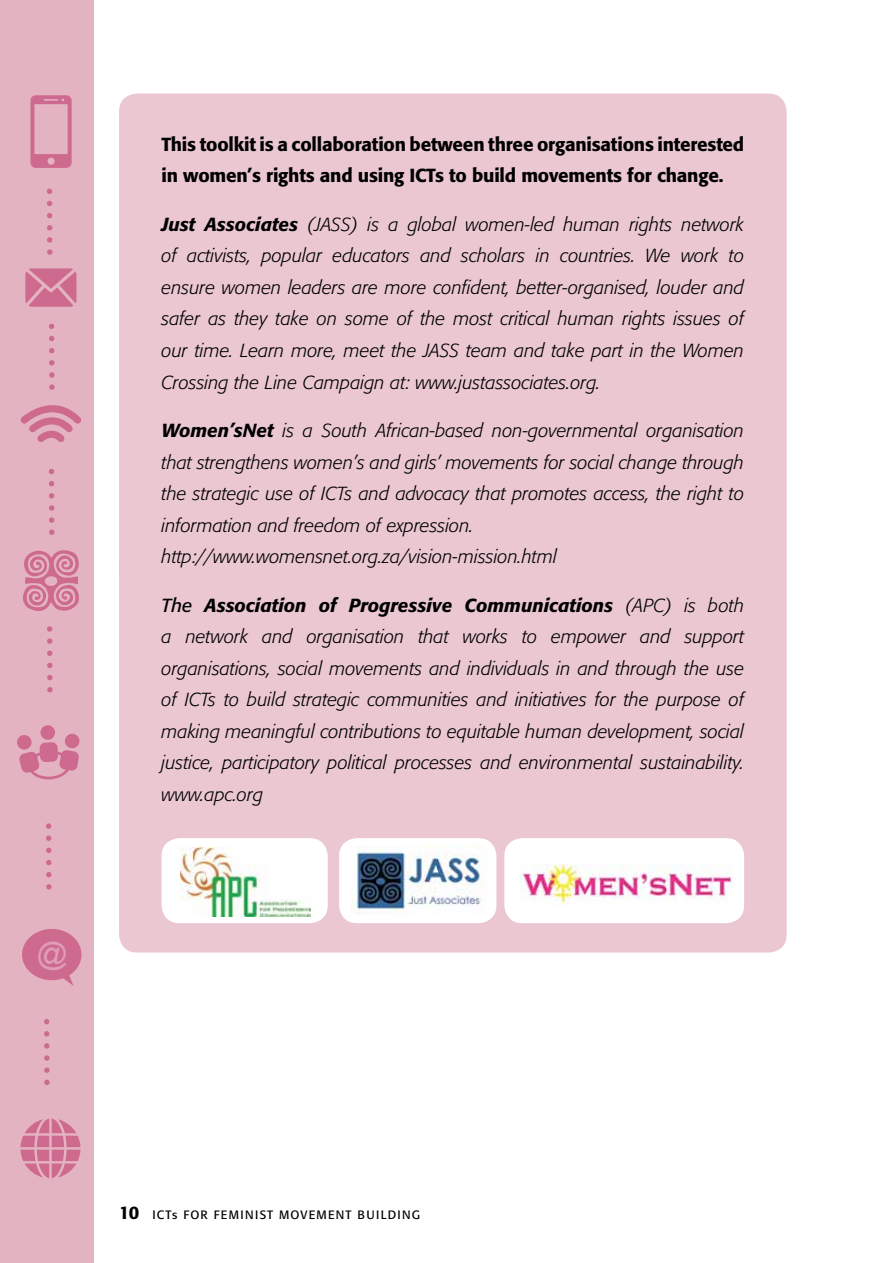
<style>
.page{position:relative;width:893px;height:1263px;background:#fff}
.page>*{position:absolute;margin:0;border:0;box-sizing:border-box;transform-origin:0 0}
.t1{font:30.45px "Arial";color:#fff}
.t2{font:italic 300 18.75px/31.5px "Formata";color:#000;text-align:justify}
.t3{font:500 18.75px/31.5px "Formata";letter-spacing:-.01em;color:#000}
.t4{font:12px "Formata";letter-spacing:.1em;color:#000}
.s1{font-weight:500}
.s2{font-weight:400}
.s3{font-weight:500;font-size:18px}
</style>
<div class="page">
<div style="left:0;top:0;width:94px;height:1263px;background:#e3b3c2"></div>
<svg style="left:30px;top:95px;width:42px;height:73px"></svg>
<svg style="left:25px;top:268px;width:51px;height:39px"></svg>
<svg style="left:20px;top:405px;width:61px;height:37px"></svg>
<div style="left:40px;top:725px;width:15px;height:15px;background:#ce6a8e;border-radius:50%"></div>
<div style="left:17px;top:735px;width:15px;height:15px;background:#ce6a8e;border-radius:50%"></div>
<svg style="left:19px;top:742px;width:60px;height:38px"></svg>
<div style="left:65px;top:733px;width:15px;height:15px;background:#ce6a8e;border-radius:50%"></div>
<svg style="left:22px;top:929px;width:60px;height:57px"></svg>
<svg style="left:20px;top:1118px;width:60px;height:60px"></svg>
<svg style="left:47px;top:189px;width:5px;height:5px"></svg>
<svg style="left:47px;top:201px;width:5px;height:5px"></svg>
<svg style="left:47px;top:213px;width:5px;height:5px"></svg>
<svg style="left:47px;top:225px;width:5px;height:5px"></svg>
<svg style="left:47px;top:237px;width:5px;height:6px"></svg>
<svg style="left:47px;top:249px;width:5px;height:6px"></svg>
<svg style="left:49px;top:324px;width:5px;height:5px"></svg>
<svg style="left:49px;top:336px;width:5px;height:5px"></svg>
<svg style="left:49px;top:348px;width:5px;height:5px"></svg>
<svg style="left:49px;top:360px;width:5px;height:5px"></svg>
<svg style="left:49px;top:372px;width:6px;height:6px"></svg>
<svg style="left:49px;top:384px;width:6px;height:6px"></svg>
<svg style="left:49px;top:469px;width:5px;height:5px"></svg>
<svg style="left:49px;top:481px;width:5px;height:5px"></svg>
<svg style="left:49px;top:493px;width:5px;height:5px"></svg>
<svg style="left:49px;top:505px;width:5px;height:6px"></svg>
<svg style="left:49px;top:517px;width:5px;height:6px"></svg>
<svg style="left:49px;top:529px;width:5px;height:6px"></svg>
<svg style="left:47px;top:626px;width:5px;height:6px"></svg>
<svg style="left:47px;top:638px;width:5px;height:6px"></svg>
<svg style="left:47px;top:651px;width:5px;height:5px"></svg>
<svg style="left:47px;top:663px;width:6px;height:5px"></svg>
<svg style="left:47px;top:675px;width:6px;height:5px"></svg>
<svg style="left:47px;top:687px;width:6px;height:5px"></svg>
<svg style="left:46px;top:823px;width:5px;height:6px"></svg>
<svg style="left:46px;top:835px;width:5px;height:6px"></svg>
<svg style="left:46px;top:848px;width:5px;height:5px"></svg>
<svg style="left:46px;top:860px;width:6px;height:5px"></svg>
<svg style="left:46px;top:872px;width:6px;height:5px"></svg>
<svg style="left:46px;top:884px;width:6px;height:5px"></svg>
<svg style="left:44px;top:1019px;width:5px;height:5px"></svg>
<svg style="left:44px;top:1031px;width:5px;height:5px"></svg>
<svg style="left:44px;top:1043px;width:5px;height:6px"></svg>
<svg style="left:44px;top:1055px;width:6px;height:6px"></svg>
<svg style="left:44px;top:1067px;width:6px;height:6px"></svg>
<svg style="left:44px;top:1080px;width:6px;height:5px"></svg>
<svg style="left:23px;top:550px;width:56px;height:61px"></svg>
<div style="left:119px;top:94px;width:668px;height:858px;background:#eac7d1;border-radius:18px"></div>
<div style="left:162px;top:838px;width:166px;height:85px;background:#fff;border-radius:18px"></div>
<img style="left:180px;top:848px;width:130px;height:69px">
<div style="left:504px;top:838px;width:240px;height:85px;background:#fff;border-radius:18px"></div>
<img style="left:520px;top:865px;width:213px;height:42px">
<div style="left:339px;top:838px;width:157px;height:85px;background:#fff;border-radius:18px"></div>
<img style="left:352px;top:845px;width:135px;height:69px">
<h1 class="t1" style="left:36px;top:933px;width:32px">@</h1>
<p class="t3" style="left:162px;top:128px;width:584px">This toolkit is a collaboration between three organisations interested in women’s rights and using ICTs to build movements for change.</p>
<p class="t2" style="left:162px;top:209px;width:584px"><span class="s1">Just Associates</span> (JASS) is a global women-led human rights network of activists, popular educators and scholars in countries. We work to ensure women leaders are more confident, better-organised, louder and safer as they take on some of the most critical human rights issues of our time. Learn more, meet the JASS team and take part in the Women Crossing the Line Campaign at: www.justassociates.org.</p>
<p class="t2" style="left:162px;top:415px;width:584px;text-align:left"><span class="s1">Women’sNet</span> is a South African-based non-governmental organisation that strengthens women’s and girls’ movements for social change through the strategic use of ICTs and advocacy that promotes access, the right to information and freedom of expression. http://www.womensnet.org.za/vision-mission.html</p>
<p class="t2" style="left:162px;top:589px;width:584px"><span class="s2">The</span> <span class="s1">Association of Progressive Communications</span> (APC) is both a network and organisation that works to empower and support organisations, social movements and individuals in and through the use of ICTs to build strategic communities and initiatives for the purpose of making meaningful contributions to equitable human development, social justice, participatory political processes and environmental sustainability. www.apc.org</p>
<p class="t4" style="left:119px;top:1207px;width:129px"><span class="s3">10</span> ICTS FOR FEMINIST</p>
<p class="t4" style="left:279px;top:1207px;width:87px">MOVEMENT BUI</p>
<p class="t4" style="left:381px;top:1207px;width:41px">LDING</p>
</div>
